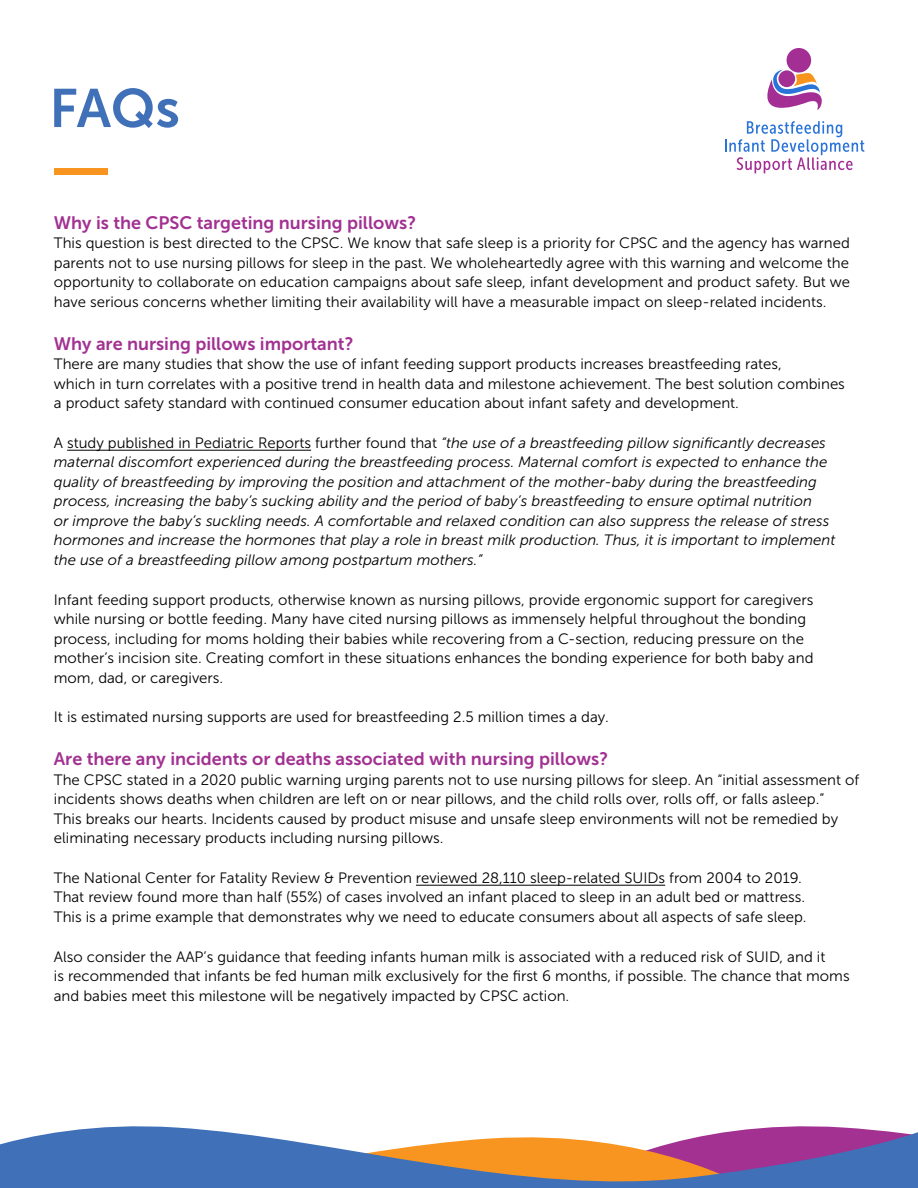
<style>
.page{position:relative;width:918px;height:1188px;background:#fff}
.page>*{position:absolute;margin:0;border:0;box-sizing:border-box;transform-origin:0 0}
.t1{font:54px "Museo Sans 700";color:#4071b8}
.t2{font:18px "Museo Sans 700";color:#a23192}
.t3{font:15px/19.5px "Museo Sans 300";color:#000}
.t4{font:italic 15px/19.5px "Museo Sans 300";color:#000}
.s1{font-style:normal}
</style>
<div class="page">
<svg style="left:0;top:1126px;width:918px;height:62px;fill:#4071b8"></svg>
<hr style="left:67px;top:450px;width:244px;height:1px;background:#000">
<hr style="left:416px;top:885px;width:249px;height:1px;background:#000">
<div style="left:54px;top:168px;width:54px;height:7px;background:#f79520"></div>
<div style="left:787px;top:48px;width:24px;height:25px;background:#a32e94;border-radius:50%"></div>
<svg style="left:725px;top:69px;width:139px;height:104px"></svg>
<h1 class="t1" style="left:49px;top:78px;width:132px">FAQs</h1>
<p class="t2" style="left:54px;top:213px;width:364px">Why is the CPSC targeting nursing pillows?</p>
<p class="t3" style="left:54px;top:234px;width:798px;text-align:justify">This question is best directed to the CPSC. We know that safe sleep is a priority for CPSC and the agency has warned parents not to use nursing pillows for sleep in the past. We wholeheartedly agree with this warning and welcome the opportunity to collaborate on education campaigns about safe sleep, infant development and product safety. But we have serious concerns whether limiting their availability will have a measurable impact on sleep-related incidents.</p>
<p class="t2" style="left:54px;top:333px;width:301px">Why are nursing pillows important?</p>
<p class="t3" style="left:54px;top:354px;width:793px">There are many studies that show the use of infant feeding support products increases breastfeeding rates,<br>which in turn correlates with a positive trend in health data and milestone achievement. The best solution combines a product safety standard with continued consumer education about infant safety and development.</p>
<p class="t4" style="left:54px;top:433px;width:783px"><span class="s1">A study published in Pediatric Reports further found that</span> “the use of a breastfeeding pillow significantly decreases maternal discomfort experienced during the breastfeeding process. Maternal comfort is expected to enhance the quality of breastfeeding by improving the position and attachment of the mother-baby during the breastfeeding process, increasing the baby’s sucking ability and the period of baby’s breastfeeding to ensure optimal nutrition<br>or improve the baby’s suckling needs. A comfortable and relaxed condition can also suppress the release of stress hormones and increase the hormones that play a role in breast milk production. Thus, it is important to implement the use of a breastfeeding pillow among postpartum mothers.”</p>
<p class="t3" style="left:54px;top:590px;width:761px">Infant feeding support products, otherwise known as nursing pillows, provide ergonomic support for caregivers while nursing or bottle feeding. Many have cited nursing pillows as immensely helpful throughout the bonding process, including for moms holding their babies while recovering from a C-section, reducing pressure on the mother’s incision site. Creating comfort in these situations enhances the bonding experience for both baby and mom, dad, or caregivers.</p>
<p class="t3" style="left:54px;top:708px;width:556px">It is estimated nursing supports are used for breastfeeding 2.5 million times a day.</p>
<p class="t2" style="left:54px;top:749px;width:556px">Are there any incidents or deaths associated with nursing pillows?</p>
<p class="t3" style="left:54px;top:770px;width:807px">The CPSC stated in a 2020 public warning urging parents not to use nursing pillows for sleep. An “initial assessment of incidents shows deaths when children are left on or near pillows, and the child rolls over, rolls off, or falls asleep.”<br>This breaks our hearts. Incidents caused by product misuse and unsafe sleep environments will not be remedied by eliminating necessary products including nursing pillows.</p>
<p class="t3" style="left:54px;top:868px;width:754px">The National Center for Fatality Review &amp; Prevention reviewed 28,110 sleep-related SUIDs from 2004 to 2019.<br>That review found more than half (55%) of cases involved an infant placed to sleep in an adult bed or mattress.<br>This is a prime example that demonstrates why we need to educate consumers about all aspects of safe sleep.</p>
<p class="t3" style="left:54px;top:947px;width:797px">Also consider the AAP’s guidance that feeding infants human milk is associated with a reduced risk of SUID, and it<br>is recommended that infants be fed human milk exclusively for the first 6 months, if possible. The chance that moms and babies meet this milestone will be negatively impacted by CPSC action.</p>
</div>
